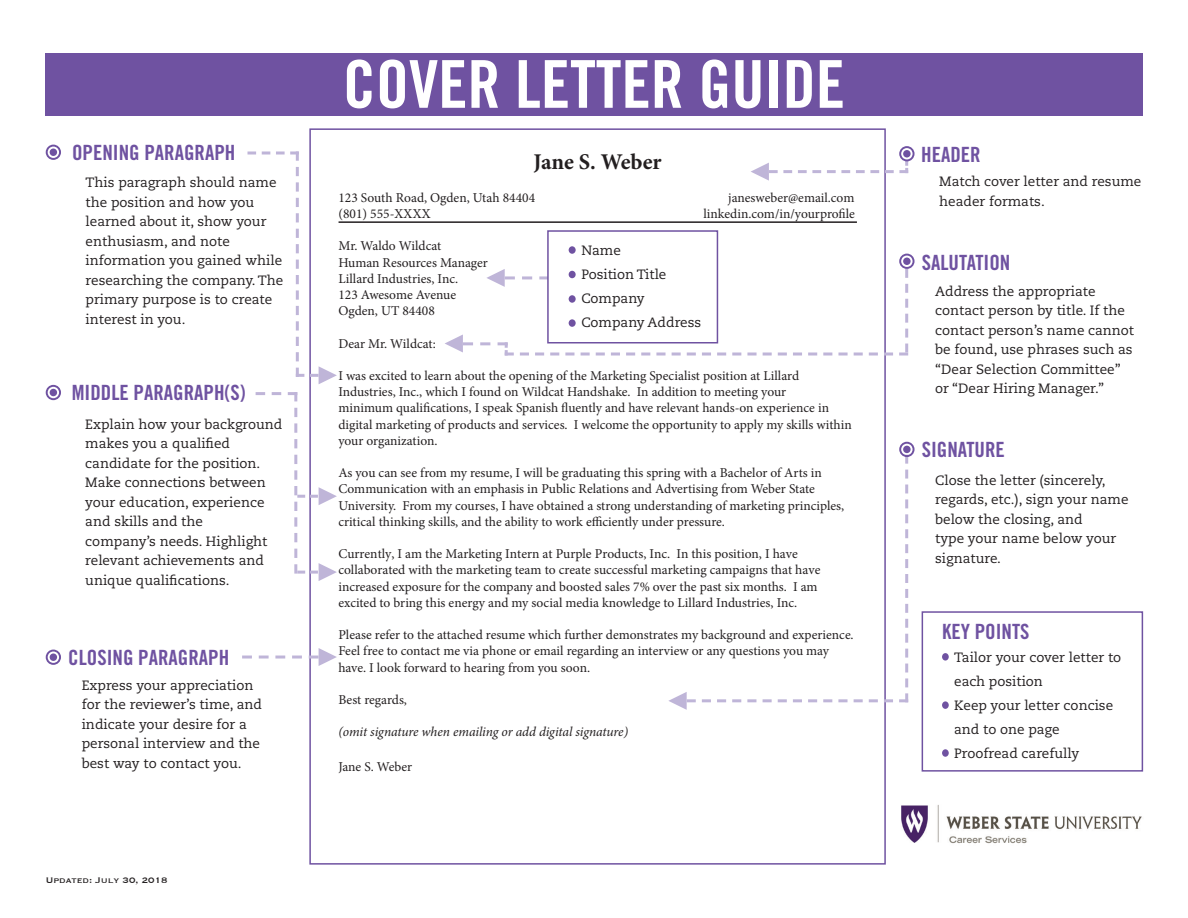
<style>
.page{position:relative;width:1188px;height:918px;background:#fff}
.page>*{position:absolute;margin:0;border:0;box-sizing:border-box;transform-origin:0 0}
.t1{font:66px "Trade Gothic LT Std Bd Cn 20";color:#fff}
.t2{font:700 22.5px "Minion Pro";letter-spacing:-.005em;color:#231f20}
.t3{font:21px "Trade Gothic LT Std Bd Cn 20";color:#6f52a1}
.t4{font:13.5px/16.2px "Minion Pro";color:#231f20}
.t5{font:13.5px/19.5px "Caecilia LT Std";color:#231f20}
.t6{font:italic 13.5px "Minion Pro";letter-spacing:-.01em;color:#231f20}
.t7{font:10.5px "Copperplate";color:#231f20}
</style>
<div class="page">
<div style="left:46px;top:53px;width:1097px;height:63px;background:#6f52a1"></div>
<hr style="left:339px;top:221px;width:518px;height:2px;background:#231f20">
<div style="left:922px;top:611px;width:221px;height:161px;border:2px solid #6f52a1"></div>
<div style="left:942px;top:653px;width:7px;height:8px;background:#6f52a1;border-radius:50%"></div>
<div style="left:942px;top:701px;width:7px;height:8px;background:#6f52a1;border-radius:50%"></div>
<div style="left:942px;top:749px;width:7px;height:8px;background:#6f52a1;border-radius:50%"></div>
<svg style="left:46px;top:145px;width:15px;height:15px"></svg>
<div style="left:50px;top:149px;width:7px;height:7px;background:#6f52a1;border-radius:50%"></div>
<svg style="left:46px;top:385px;width:15px;height:15px"></svg>
<div style="left:50px;top:389px;width:7px;height:7px;background:#6f52a1;border-radius:50%"></div>
<svg style="left:46px;top:650px;width:15px;height:15px"></svg>
<div style="left:50px;top:653px;width:7px;height:8px;background:#6f52a1;border-radius:50%"></div>
<svg style="left:445px;top:254px;width:470px;height:102px"></svg>
<svg style="left:242px;top:648px;width:95px;height:18px"></svg>
<svg style="left:668px;top:442px;width:247px;height:268px"></svg>
<svg style="left:751px;top:146px;width:164px;height:35px"></svg>
<svg style="left:256px;top:392px;width:81px;height:189px"></svg>
<svg style="left:247px;top:152px;width:90px;height:232px"></svg>
<img style="left:901px;top:805px;width:241px;height:39px">
<div style="left:547px;top:230px;width:171px;height:114px;background:#fff;border:2px solid #6f52a1"></div>
<div style="left:569px;top:246px;width:7px;height:8px;background:#6f52a1;border-radius:50%"></div>
<div style="left:569px;top:319px;width:7px;height:8px;background:#6f52a1;border-radius:50%"></div>
<div style="left:569px;top:295px;width:7px;height:8px;background:#6f52a1;border-radius:50%"></div>
<div style="left:569px;top:271px;width:7px;height:7px;background:#6f52a1;border-radius:50%"></div>
<p class="t3" style="left:72px;top:140px;width:165px">OPENING PARAGRAPH</p>
<p class="t5" style="left:86px;top:173px;width:192px">This paragraph should name the position and how you learned about it, show your</p>
<p class="t5" style="left:86px;top:231px;width:146px">enthusiasm, and note</p>
<p class="t5" style="left:86px;top:251px;width:199px">information you gained while researching the company. The</p>
<p class="t5" style="left:86px;top:290px;width:188px">primary purpose is to create interest in you.</p>
<p class="t3" style="left:72px;top:380px;width:175px">MIDDLE PARAGRAPH(S)</p>
<p class="t5" style="left:85px;top:414px;width:199px">Explain how your background makes you a qualified</p>
<p class="t5" style="left:85px;top:453px;width:177px">candidate for the position.</p>
<p class="t5" style="left:85px;top:473px;width:182px;text-align:justify">Make connections between your education, experience and skills and the</p>
<p class="t5" style="left:85px;top:531px;width:184px">company’s needs. Highlight relevant achievements and unique qualifications.</p>
<p class="t3" style="left:68px;top:644px;width:162px">CLOSING PARAGRAPH</p>
<p class="t5" style="left:82px;top:676px;width:182px">Express your appreciation for the reviewer’s time, and indicate your desire for a</p>
<p class="t5" style="left:82px;top:734px;width:180px">personal interview and the best way to contact you.</p>
<p class="t7" style="left:46px;top:873px;width:123px">Updated: July 30, 2018</p>
<p class="t1" style="left:343px;top:44px;width:504px">COVER LETTER GUIDE</p>
<p class="t2" style="left:533px;top:146px;width:130px">Jane S. Weber</p>
<p class="t4" style="left:338px;top:189px;width:198px">123 South Road, Ogden, Utah 84404</p>
<p class="t4" style="left:728px;top:189px;width:128px">janesweber@email.com</p>
<p class="t4" style="left:338px;top:206px;width:94px">(801) 555-XXXX</p>
<p class="t4" style="left:703px;top:206px;width:153px">linkedin.com/in/yourprofile</p>
<p class="t4" style="left:338px;top:238px;width:104px">Mr. Waldo Wildcat</p>
<p class="t4" style="left:338px;top:254px;width:151px">Human Resources Manager</p>
<p class="t4" style="left:338px;top:270px;width:121px">Lillard Industries, Inc.</p>
<p class="t4" style="left:338px;top:287px;width:119px">123 Awesome Avenue</p>
<p class="t4" style="left:338px;top:303px;width:98px">Ogden, UT 84408</p>
<p class="t4" style="left:338px;top:335px;width:99px">Dear Mr. Wildcat:</p>
<p class="t4" style="left:338px;top:368px;width:515px">I was excited to learn about the opening of the Marketing Specialist position at Lillard Industries, Inc., which I found on Wildcat Handshake. In addition to meeting your<br>minimum qualifications, I speak Spanish fluently and have relevant hands-on experience in digital marketing of products and services. I welcome the opportunity to apply my skills within your organization.</p>
<p class="t4" style="left:338px;top:465px;width:507px">As you can see from my resume, I will be graduating this spring with a Bachelor of Arts in Communication with an emphasis in Public Relations and Advertising from Weber State University. From my courses, I have obtained a strong understanding of marketing principles, critical thinking skills, and the ability to work efficiently under pressure.</p>
<p class="t4" style="left:338px;top:546px;width:484px">Currently, I am the Marketing Intern at Purple Products, Inc. In this position, I have collaborated with the marketing team to create successful marketing campaigns that have increased exposure for the company and boosted sales 7% over the past six months. I am excited to bring this energy and my social media knowledge to Lillard Industries, Inc.</p>
<p class="t4" style="left:338px;top:627px;width:517px">Please refer to the attached resume which further demonstrates my background and experience.<br>Feel free to contact me via phone or email regarding an interview or any questions you may have. I look forward to hearing from you soon.</p>
<p class="t4" style="left:338px;top:692px;width:70px">Best regards,</p>
<p class="t6" style="left:338px;top:723px;width:291px">(omit signature when emailing or add digital signature)</p>
<p class="t4" style="left:338px;top:758px;width:75px">Jane S. Weber</p>
<p class="t5" style="left:581px;top:241px;width:41px">Name</p>
<p class="t5" style="left:581px;top:265px;width:87px">Position Title</p>
<p class="t5" style="left:581px;top:289px;width:65px">Company</p>
<p class="t5" style="left:581px;top:313px;width:121px">Company Address</p>
<p class="t3" style="left:921px;top:142px;width:61px">HEADER</p>
<p class="t5" style="left:939px;top:172px;width:204px">Match cover letter and resume header formats.</p>
<p class="t3" style="left:922px;top:250px;width:90px">SALUTATION</p>
<p class="t5" style="left:935px;top:282px;width:162px">Address the appropriate</p>
<p class="t5" style="left:935px;top:301px;width:200px">contact person by title. If the contact person’s name cannot be found, use phrases such as “Dear Selection Committee” or “Dear Hiring Manager.”</p>
<p class="t3" style="left:922px;top:437px;width:85px">SIGNATURE</p>
<p class="t5" style="left:935px;top:471px;width:195px">Close the letter (sincerely, regards, etc.), sign your name below the closing, and</p>
<p class="t5" style="left:935px;top:529px;width:183px">type your name below your signature.</p>
<p class="t3" style="left:942px;top:619px;width:89px">KEY POINTS</p>
<p class="t5" style="left:954px;top:646px;width:169px;line-height:24px">Tailor your cover letter to each position</p>
<p class="t5" style="left:954px;top:694px;width:161px;line-height:24px">Keep your letter concise and to one page</p>
<p class="t5" style="left:954px;top:744px;width:127px">Proofread carefully</p>
</div>
